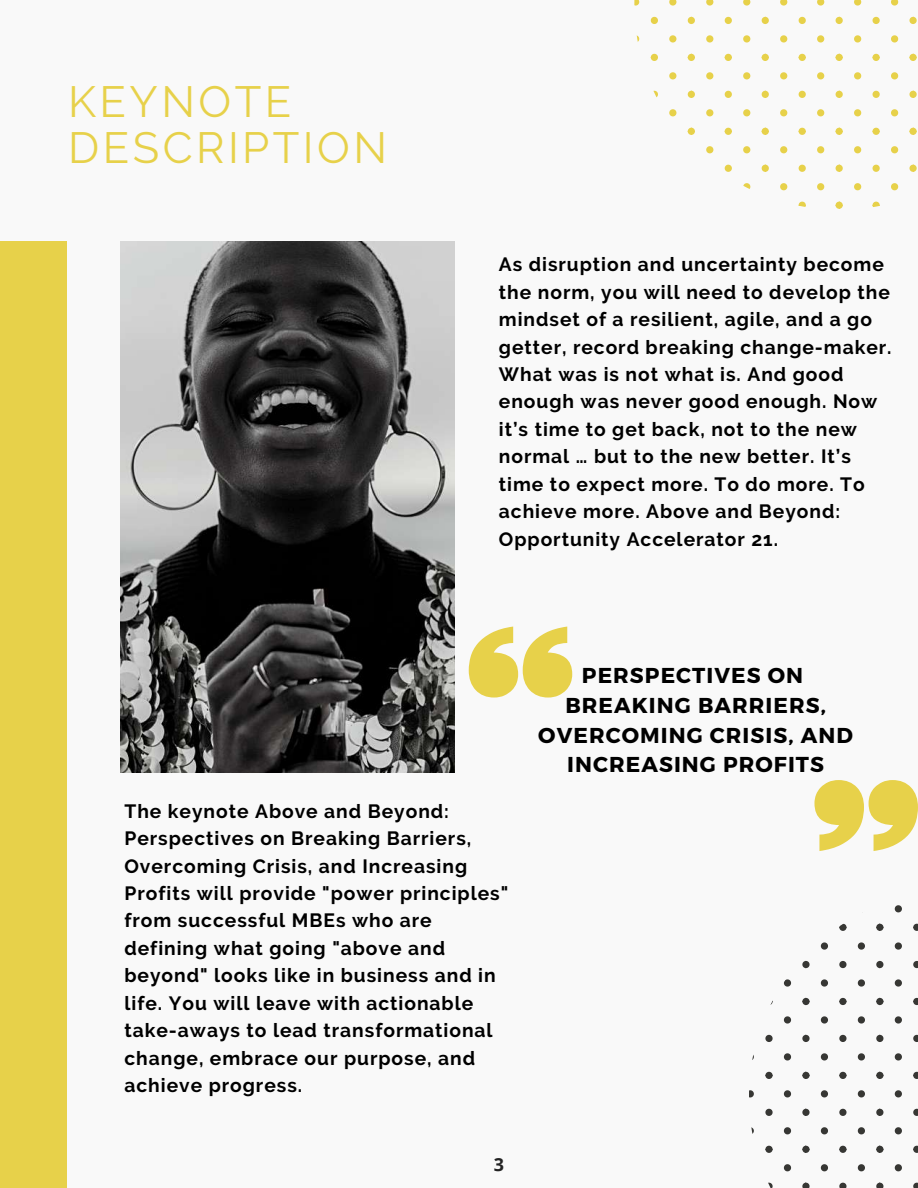
<style>
.page{position:relative;width:918px;height:1188px;background:#f9f9f9}
.page>*{position:absolute;margin:0;border:0;box-sizing:border-box;transform-origin:0 0}
.t1{font:43.65px/45.5px "Raleway";letter-spacing:.08em;color:#e7d14a}
.t2{font:700 21.6px/29.7px "Montserrat";letter-spacing:.05em;color:#000;text-align:center}
.t3{font:700 19.2px/27.5px "Raleway";letter-spacing:.05em;color:#000}
.t4{font:700 18px "Open Sans";color:#222}
</style>
<div class="page">
<img style="left:121px;top:241px;width:334px;height:531px">
<div style="left:0;top:241px;width:66px;height:947px;background:#e7d14a"></div>
<svg style="left:469px;top:627px;width:103px;height:71px"></svg>
<svg style="left:814px;top:780px;width:104px;height:71px"></svg>
<svg style="left:909px;top:17px;width:8px;height:7px"></svg>
<svg style="left:873px;top:17px;width:7px;height:7px"></svg>
<svg style="left:854px;top:35px;width:7px;height:8px"></svg>
<svg style="left:891px;top:35px;width:7px;height:8px"></svg>
<svg style="left:854px;top:0;width:7px;height:6px"></svg>
<svg style="left:891px;top:0;width:7px;height:6px"></svg>
<svg style="left:909px;top:91px;width:8px;height:7px"></svg>
<svg style="left:873px;top:91px;width:7px;height:7px"></svg>
<svg style="left:854px;top:109px;width:7px;height:7px"></svg>
<svg style="left:891px;top:109px;width:7px;height:7px"></svg>
<svg style="left:854px;top:72px;width:7px;height:7px"></svg>
<svg style="left:891px;top:72px;width:7px;height:7px"></svg>
<svg style="left:909px;top:54px;width:8px;height:7px"></svg>
<svg style="left:873px;top:54px;width:7px;height:7px"></svg>
<svg style="left:909px;top:165px;width:8px;height:7px"></svg>
<svg style="left:873px;top:165px;width:7px;height:7px"></svg>
<svg style="left:854px;top:183px;width:7px;height:7px"></svg>
<svg style="left:891px;top:183px;width:7px;height:7px"></svg>
<svg style="left:854px;top:146px;width:7px;height:7px"></svg>
<svg style="left:891px;top:146px;width:7px;height:7px"></svg>
<svg style="left:909px;top:128px;width:8px;height:7px"></svg>
<svg style="left:873px;top:128px;width:7px;height:7px"></svg>
<svg style="left:873px;top:202px;width:7px;height:5px"></svg>
<svg style="left:836px;top:17px;width:7px;height:7px"></svg>
<svg style="left:799px;top:17px;width:7px;height:7px"></svg>
<svg style="left:780px;top:35px;width:7px;height:8px"></svg>
<svg style="left:817px;top:35px;width:7px;height:8px"></svg>
<svg style="left:780px;top:0;width:7px;height:6px"></svg>
<svg style="left:817px;top:0;width:7px;height:6px"></svg>
<svg style="left:836px;top:91px;width:7px;height:7px"></svg>
<svg style="left:799px;top:91px;width:7px;height:7px"></svg>
<svg style="left:780px;top:109px;width:7px;height:7px"></svg>
<svg style="left:817px;top:109px;width:7px;height:7px"></svg>
<svg style="left:780px;top:72px;width:7px;height:7px"></svg>
<svg style="left:817px;top:72px;width:7px;height:7px"></svg>
<svg style="left:836px;top:54px;width:7px;height:7px"></svg>
<svg style="left:799px;top:54px;width:7px;height:7px"></svg>
<svg style="left:836px;top:165px;width:7px;height:7px"></svg>
<svg style="left:799px;top:165px;width:7px;height:7px"></svg>
<svg style="left:780px;top:183px;width:7px;height:7px"></svg>
<svg style="left:817px;top:183px;width:7px;height:7px"></svg>
<svg style="left:780px;top:146px;width:7px;height:7px"></svg>
<svg style="left:817px;top:146px;width:7px;height:7px"></svg>
<svg style="left:836px;top:128px;width:7px;height:7px"></svg>
<svg style="left:799px;top:128px;width:7px;height:7px"></svg>
<svg style="left:836px;top:202px;width:7px;height:7px"></svg>
<svg style="left:799px;top:202px;width:7px;height:5px"></svg>
<svg style="left:762px;top:17px;width:7px;height:7px"></svg>
<svg style="left:725px;top:17px;width:7px;height:7px"></svg>
<svg style="left:706px;top:35px;width:7px;height:8px"></svg>
<svg style="left:743px;top:35px;width:7px;height:8px"></svg>
<svg style="left:706px;top:0;width:7px;height:6px"></svg>
<svg style="left:743px;top:0;width:7px;height:6px"></svg>
<svg style="left:762px;top:91px;width:7px;height:7px"></svg>
<svg style="left:725px;top:91px;width:7px;height:7px"></svg>
<svg style="left:706px;top:109px;width:7px;height:7px"></svg>
<svg style="left:743px;top:109px;width:7px;height:7px"></svg>
<svg style="left:706px;top:72px;width:7px;height:7px"></svg>
<svg style="left:743px;top:72px;width:7px;height:7px"></svg>
<svg style="left:762px;top:54px;width:7px;height:7px"></svg>
<svg style="left:725px;top:54px;width:7px;height:7px"></svg>
<svg style="left:762px;top:165px;width:7px;height:7px"></svg>
<svg style="left:725px;top:165px;width:7px;height:7px"></svg>
<svg style="left:743px;top:183px;width:7px;height:6px"></svg>
<svg style="left:706px;top:146px;width:7px;height:7px"></svg>
<svg style="left:743px;top:146px;width:7px;height:7px"></svg>
<svg style="left:762px;top:128px;width:7px;height:7px"></svg>
<svg style="left:725px;top:128px;width:7px;height:7px"></svg>
<svg style="left:688px;top:17px;width:7px;height:7px"></svg>
<svg style="left:651px;top:17px;width:7px;height:7px"></svg>
<svg style="left:636px;top:35px;width:3px;height:7px"></svg>
<svg style="left:669px;top:35px;width:7px;height:8px"></svg>
<svg style="left:634px;top:0;width:5px;height:6px"></svg>
<svg style="left:669px;top:0;width:7px;height:6px"></svg>
<svg style="left:688px;top:91px;width:7px;height:7px"></svg>
<svg style="left:653px;top:91px;width:5px;height:7px"></svg>
<svg style="left:669px;top:109px;width:7px;height:7px"></svg>
<svg style="left:669px;top:72px;width:7px;height:7px"></svg>
<svg style="left:688px;top:54px;width:7px;height:7px"></svg>
<svg style="left:651px;top:54px;width:7px;height:7px"></svg>
<svg style="left:688px;top:128px;width:7px;height:7px"></svg>
<svg style="left:895px;top:905px;width:7px;height:7px"></svg>
<svg style="left:913px;top:961px;width:5px;height:7px"></svg>
<svg style="left:895px;top:979px;width:7px;height:8px"></svg>
<svg style="left:895px;top:942px;width:7px;height:8px"></svg>
<svg style="left:913px;top:924px;width:5px;height:7px"></svg>
<svg style="left:913px;top:1035px;width:5px;height:7px"></svg>
<svg style="left:895px;top:1053px;width:7px;height:8px"></svg>
<svg style="left:895px;top:1016px;width:7px;height:8px"></svg>
<svg style="left:913px;top:998px;width:5px;height:7px"></svg>
<svg style="left:913px;top:1109px;width:5px;height:7px"></svg>
<svg style="left:895px;top:1127px;width:7px;height:7px"></svg>
<svg style="left:895px;top:1090px;width:7px;height:7px"></svg>
<svg style="left:913px;top:1072px;width:5px;height:7px"></svg>
<svg style="left:913px;top:1183px;width:5px;height:5px"></svg>
<svg style="left:895px;top:1164px;width:7px;height:7px"></svg>
<svg style="left:913px;top:1146px;width:5px;height:7px"></svg>
<svg style="left:876px;top:961px;width:7px;height:7px"></svg>
<svg style="left:839px;top:961px;width:8px;height:7px"></svg>
<svg style="left:821px;top:979px;width:7px;height:8px"></svg>
<svg style="left:858px;top:979px;width:7px;height:8px"></svg>
<svg style="left:821px;top:942px;width:7px;height:8px"></svg>
<svg style="left:858px;top:942px;width:7px;height:8px"></svg>
<svg style="left:876px;top:924px;width:7px;height:7px"></svg>
<svg style="left:839px;top:924px;width:8px;height:7px"></svg>
<svg style="left:876px;top:1035px;width:7px;height:7px"></svg>
<svg style="left:839px;top:1035px;width:8px;height:7px"></svg>
<svg style="left:821px;top:1053px;width:7px;height:8px"></svg>
<svg style="left:858px;top:1053px;width:7px;height:8px"></svg>
<svg style="left:821px;top:1016px;width:7px;height:8px"></svg>
<svg style="left:858px;top:1016px;width:7px;height:8px"></svg>
<svg style="left:876px;top:998px;width:7px;height:7px"></svg>
<svg style="left:839px;top:998px;width:8px;height:7px"></svg>
<svg style="left:876px;top:1109px;width:7px;height:7px"></svg>
<svg style="left:839px;top:1109px;width:8px;height:7px"></svg>
<svg style="left:821px;top:1127px;width:7px;height:7px"></svg>
<svg style="left:858px;top:1127px;width:7px;height:7px"></svg>
<svg style="left:821px;top:1090px;width:7px;height:7px"></svg>
<svg style="left:858px;top:1090px;width:7px;height:7px"></svg>
<svg style="left:876px;top:1072px;width:7px;height:7px"></svg>
<svg style="left:839px;top:1072px;width:8px;height:7px"></svg>
<svg style="left:876px;top:1183px;width:7px;height:5px"></svg>
<svg style="left:839px;top:1183px;width:8px;height:5px"></svg>
<svg style="left:821px;top:1164px;width:7px;height:7px"></svg>
<svg style="left:858px;top:1164px;width:7px;height:7px"></svg>
<svg style="left:876px;top:1146px;width:7px;height:7px"></svg>
<svg style="left:839px;top:1146px;width:8px;height:7px"></svg>
<svg style="left:802px;top:961px;width:8px;height:7px"></svg>
<svg style="left:784px;top:979px;width:7px;height:8px"></svg>
<svg style="left:802px;top:1035px;width:8px;height:7px"></svg>
<svg style="left:765px;top:1035px;width:8px;height:7px"></svg>
<svg style="left:784px;top:1053px;width:7px;height:8px"></svg>
<svg style="left:784px;top:1016px;width:7px;height:8px"></svg>
<svg style="left:802px;top:998px;width:8px;height:7px"></svg>
<svg style="left:802px;top:1109px;width:8px;height:7px"></svg>
<svg style="left:765px;top:1109px;width:8px;height:7px"></svg>
<svg style="left:751px;top:1127px;width:3px;height:7px"></svg>
<svg style="left:784px;top:1127px;width:7px;height:7px"></svg>
<svg style="left:749px;top:1090px;width:5px;height:7px"></svg>
<svg style="left:784px;top:1090px;width:7px;height:7px"></svg>
<svg style="left:802px;top:1072px;width:8px;height:7px"></svg>
<svg style="left:765px;top:1072px;width:8px;height:7px"></svg>
<svg style="left:802px;top:1183px;width:8px;height:5px"></svg>
<svg style="left:768px;top:1183px;width:5px;height:5px"></svg>
<svg style="left:784px;top:1164px;width:7px;height:7px"></svg>
<svg style="left:802px;top:1146px;width:8px;height:7px"></svg>
<svg style="left:765px;top:1146px;width:8px;height:7px"></svg>
<h1 class="t1" style="left:68px;top:79px;width:321px">KEYNOTE<br>DESCRIPTION</h1>
<p class="t3" style="left:499px;top:251px;width:394px">As disruption and uncertainty become the norm, you will need to develop the mindset of a resilient, agile, and a go getter, record breaking change-maker.<br>What was is not what is. And good enough was never good enough. Now it’s time to get back, not to the new normal … but to the new better. It’s time to expect more. To do more. To achieve more. Above and Beyond:<br>Opportunity Accelerator 21.</p>
<p class="t2" style="left:538px;top:660px;width:316px">PERSPECTIVES ON<br>BREAKING BARRIERS,<br>OVERCOMING CRISIS, AND<br>INCREASING PROFITS</p>
<p class="t3" style="left:124px;top:797px;width:385px">The keynote Above and Beyond:<br>Perspectives on Breaking Barriers, Overcoming Crisis, and Increasing Profits will provide "power principles" from successful MBEs who are defining what going "above and beyond" looks like in business and in life. You will leave with actionable take-aways to lead transformational change, embrace our purpose, and achieve progress.</p>
<p class="t4" style="left:494px;top:1151px;width:12px">3</p>
</div>
